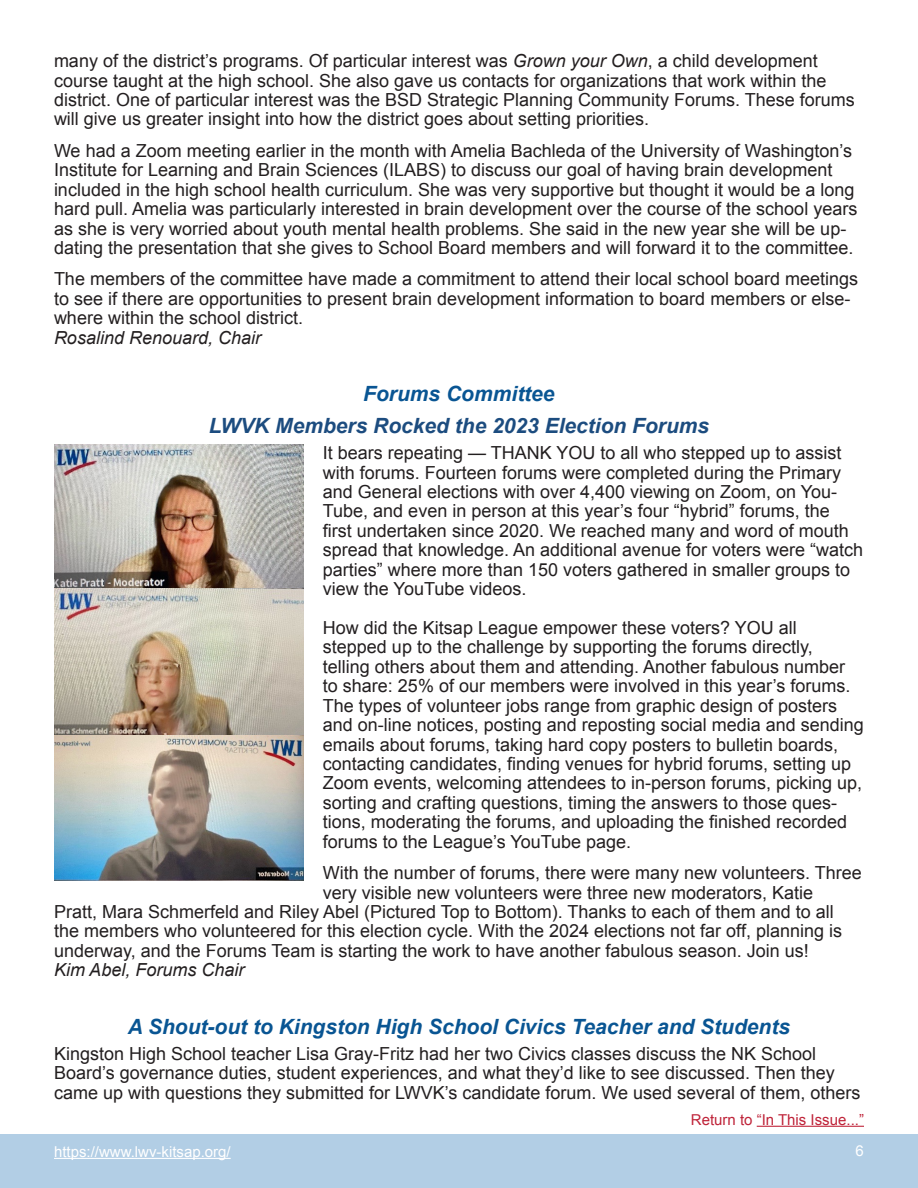
<style>
.page{position:relative;width:918px;height:1188px;background:#fff}
.page>*{position:absolute;margin:0;border:0;box-sizing:border-box;transform-origin:0 0}
.Sub-heading__Level_2{font:italic 700 21px "Arial";color:#095593}
.Sub-Headline{font:italic 700 21px "Arial";color:#1c4c7f}
.Main_Text{font:18px/19.5px "Arial";color:#231f20}
.Main_Text-2{font:italic 18px "Arial";color:#231f20}
.t1{font:15px "Arial";color:#fff}
.Return_to_Front_Page{font:15px "Arial";color:#bf2339}
.s1{font-style:italic}
</style>
<div class="page">
<div style="left:0;top:1134px;width:918px;height:54px;background:#b2cee5"></div>
<hr style="left:54px;top:1158px;width:177px;height:1px;background:#fff">
<hr style="left:757px;top:1126px;width:107px;height:1px;background:#bf2339">
<img style="left:54px;top:445px;width:250px;height:435px">
<p class="Main_Text" style="left:54px;top:51px;width:802px">many of the district’s programs. Of particular interest was <span class="s1">Grown your Own</span>, a child development course taught at the high school. She also gave us contacts for organizations that work within the district. One of particular interest was the BSD Strategic Planning Community Forums. These forums will give us greater insight into how the district goes about setting priorities.</p>
<p class="Main_Text" style="left:54px;top:141px;width:805px">We had a Zoom meeting earlier in the month with Amelia Bachleda of the University of Washington’s Institute for Learning and Brain Sciences (ILABS) to discuss our goal of having brain development included in the high school health curriculum. She was very supportive but thought it would be a long hard pull. Amelia was particularly interested in brain development over the course of the school years as she is very worried about youth mental health problems. She said in the new year she will be up&shy;dating the presentation that she gives to School Board members and will forward it to the committee.</p>
<p class="Main_Text" style="left:54px;top:270px;width:806px">The members of the committee have made a commitment to attend their local school board meetings to see if there are opportunities to present brain development information to board members or else&shy;where within the school district.<br><span class="s1">Rosalind Renouard, Chair</span></p>
<p class="Sub-heading__Level_2" style="left:363px;top:380px;width:193px">Forums Committee</p>
<p class="Sub-Headline" style="left:209px;top:412px;width:502px">LWVK Members Rocked the 2023 Election Forums</p>
<p class="Main_Text" style="left:323px;top:443px;width:542px">It bears repeating — THANK YOU to all who stepped up to assist with forums. Fourteen forums were completed during the Primary and General elections with over 4,400 viewing on Zoom, on You-Tube, and even in person at this year’s four “hybrid” forums, the first undertaken since 2020. We reached many and word of mouth spread that knowledge. An additional avenue for voters were “watch parties” where more than 150 voters gathered in smaller groups to view the YouTube videos.</p>
<p class="Main_Text" style="left:323px;top:618px;width:542px">How did the Kitsap League empower these voters? YOU all stepped up to the challenge by supporting the forums directly, telling others about them and attending. Another fabulous number to share: 25% of our members were involved in this year’s forums.<br>The types of volunteer jobs range from graphic design of posters and on-line notices, posting and reposting social media and sending emails about forums, taking hard copy posters to bulletin boards, contacting candidates, finding venues for hybrid forums, setting up Zoom events, welcoming attendees to in-person forums, picking up, sorting and crafting questions, timing the answers to those ques&shy;tions, moderating the forums, and uploading the finished recorded forums to the League’s YouTube page.</p>
<p class="Main_Text" style="left:323px;top:863px;width:540px">With the number of forums, there were many new volunteers. Three</p>
<p class="Main_Text" style="left:323px;top:883px;width:492px">very visible new volunteers were three new moderators, Katie</p>
<p class="Main_Text" style="left:54px;top:902px;width:781px">Pratt, Mara Schmerfeld and Riley Abel (Pictured Top to Bottom). Thanks to each of them and to all</p>
<p class="Main_Text" style="left:54px;top:922px;width:790px">the members who volunteered for this election cycle. With the 2024 elections not far off, planning is</p>
<p class="Main_Text" style="left:54px;top:941px;width:756px">underway, and the Forums Team is starting the work to have another fabulous season. Join us!</p>
<p class="Main_Text-2" style="left:54px;top:958px;width:192px">Kim Abel, Forums Chair</p>
<p class="Sub-heading__Level_2" style="left:128px;top:1013px;width:664px">A Shout-out to Kingston High School Civics Teacher and Students</p>
<p class="Main_Text" style="left:54px;top:1044px;width:808px">Kingston High School teacher Lisa Gray-Fritz had her two Civics classes discuss the NK School<br>Board’s governance duties, student experiences, and what they’d like to see discussed. Then they came up with questions they submitted for LWVK’s candidate forum. We used several of them, others</p>
<p class="Return_to_Front_Page" style="left:691px;top:1110px;width:175px">Return to “In This Issue...”</p>
<p class="t1" style="left:54px;top:1142px;width:178px">https://www.lwv-kitsap.org/</p>
<p class="t1" style="left:856px;top:1141px;width:10px">6</p>
</div>
